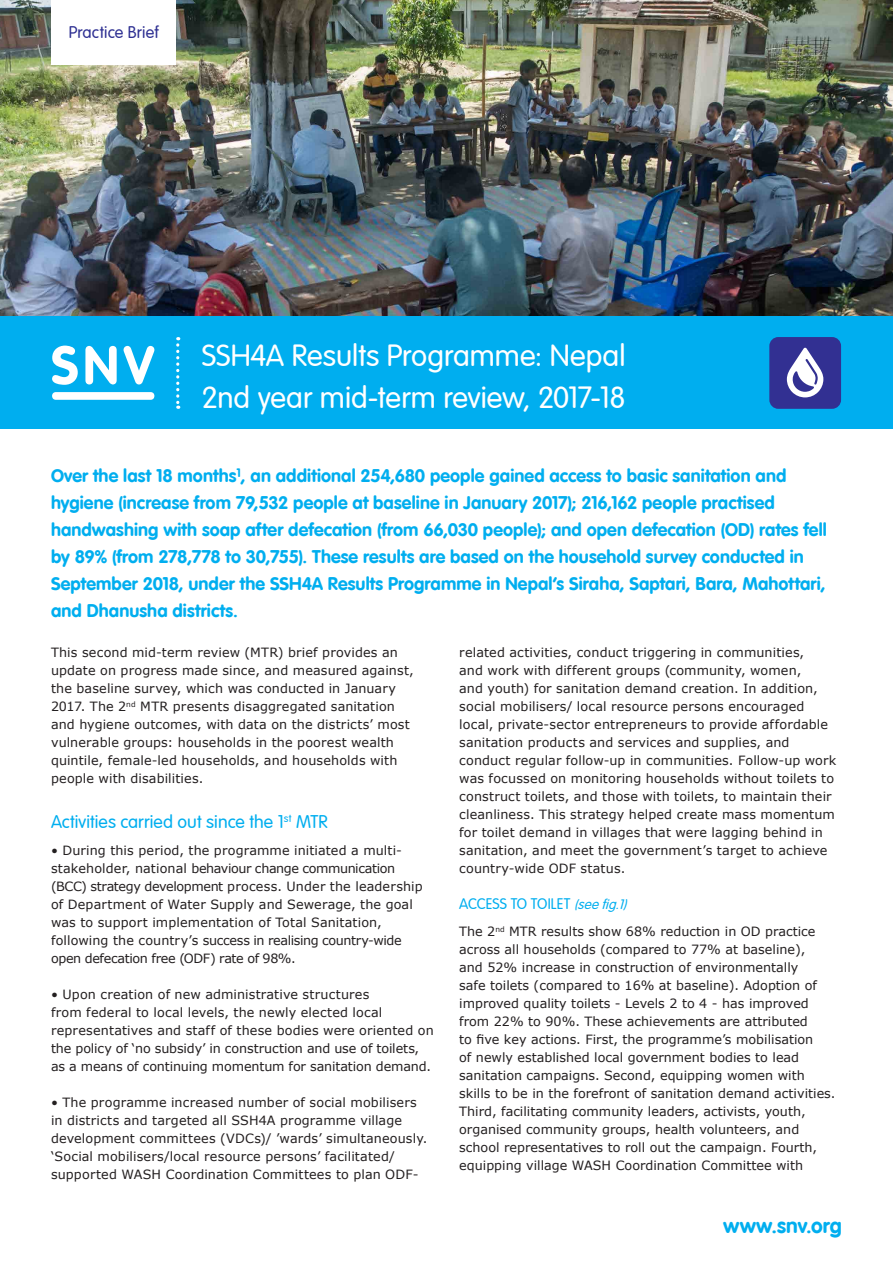
<style>
.page{position:relative;width:893px;height:1263px;background:#fff}
.page>*{position:absolute;margin:0;border:0;box-sizing:border-box;transform-origin:0 0}
._02_Sub_heading{font:300 30px "VAG Rounded LT";color:#fff}
._02_Sub_heading-2{font:700 21px "VAG Rounded LT";letter-spacing:.005em;color:#00aeef}
._03_Intro{font:700 18px/27px "VAG Rounded LT";letter-spacing:.005em;color:#00aeef}
._04_Body{font:300 18px "VAG Rounded LT";letter-spacing:.005em;color:#00aeef}
._02_Sub_heading-3{font:300 16.5px "VAG Rounded LT";letter-spacing:.01em;color:#2e3092}
._04_Body-2{font:300 15px "VAG Rounded LT";letter-spacing:.005em;color:#00aeef}
._04_Body-3{font:12.75px/18px "Verdana";letter-spacing:.005em;color:#231f20}
.s1{font-family:"VAG Rounded";font-style:italic;font-size:13.5px}
</style>
<div class="page">
<div style="left:0;top:316px;width:893px;height:113px;background:#00aeef"></div>
<img style="left:0;top:0;width:893px;height:316px">
<svg style="left:176px;top:337px;width:3px;height:72px"></svg>
<svg style="left:52px;top:346px;width:26px;height:39px"></svg>
<svg style="left:85px;top:346px;width:32px;height:38px"></svg>
<svg style="left:124px;top:346px;width:30px;height:38px"></svg>
<div style="left:52px;top:392px;width:102px;height:8px;background:#fff;border-radius:4px"></div>
<div style="left:51px;top:0;width:125px;height:64px;background:#fff"></div>
<div style="left:769px;top:337px;width:72px;height:72px;background:#323092;border-radius:9px"></div>
<svg style="left:787px;top:348px;width:36px;height:49px"></svg>
<p class="_02_Sub_heading-3" style="left:69px;top:22px;width:92px">Practice Brief</p>
<p class="_02_Sub_heading" style="left:202px;top:339px;width:425px">SSH4A Results Programme: Nepal</p>
<p class="_02_Sub_heading" style="left:202px;top:381px;width:425px">2nd year mid-term review, 2017-18</p>
<p class="_03_Intro" style="left:51px;top:462px;width:777px">Over the last 18 months<sup>1</sup>, an additional 254,680 people gained access to basic sanitation and hygiene (increase from 79,532 people at baseline in January 2017); 216,162 people practised handwashing with soap after defecation (from 66,030 people); and open defecation (OD) rates fell by 89% (from 278,778 to 30,755). These results are based on the household survey conducted in September 2018, under the SSH4A Results Programme in Nepal’s Siraha, Saptari, Bara, Mahottari, and Dhanusha districts.</p>
<p class="_04_Body-3" style="left:51px;top:644px;width:364px">This second mid-term review (MTR) brief provides an update on progress made since, and measured against, the baseline survey, which was conducted in January 2017. The 2<sup>nd</sup> MTR presents disaggregated sanitation and hygiene outcomes, with data on the districts’ most vulnerable groups: households in the poorest wealth quintile, female-led households, and households with people with disabilities.</p>
<p class="_04_Body" style="left:51px;top:811px;width:278px">Activities carried out since the 1<sup>st</sup> MTR</p>
<p class="_04_Body-3" style="left:51px;top:842px;width:373px">• During this period, the programme initiated a multi&shy;stakeholder, national behaviour change communication (BCC) strategy development process. Under the leadership of Department of Water Supply and Sewerage, the goal was to support implementation of Total Sanitation, following the country’s success in realising country-wide open defecation free (ODF) rate of 98%.</p>
<p class="_04_Body-3" style="left:51px;top:986px;width:384px">• Upon creation of new administrative structures<br>from federal to local levels, the newly elected local representatives and staff of these bodies were oriented on the policy of ‘no subsidy’ in construction and use of toilets, as a means of continuing momentum for sanitation demand.</p>
<p class="_04_Body-3" style="left:51px;top:1094px;width:378px">• The programme increased number of social mobilisers in districts and targeted all SSH4A programme village development committees (VDCs)/ ’wards’ simultaneously. ‘Social mobilisers/local resource persons’ facilitated/ supported WASH Coordination Committees to plan ODF-</p>
<p class="_04_Body-3" style="left:459px;top:644px;width:379px">related activities, conduct triggering in communities,<br>and work with different groups (community, women,<br>and youth) for sanitation demand creation. In addition, social mobilisers/ local resource persons encouraged local, private-sector entrepreneurs to provide affordable sanitation products and services and supplies, and conduct regular follow-up in communities. Follow-up work was focussed on monitoring households without toilets to construct toilets, and those with toilets, to maintain their cleanliness. This strategy helped create mass momentum for toilet demand in villages that were lagging behind in sanitation, and meet the government’s target to achieve country-wide ODF status.</p>
<p class="_04_Body-2" style="left:459px;top:895px;width:169px">ACCESS TO TOILET <span class="s1">(see fig.1)</span></p>
<p class="_04_Body-3" style="left:459px;top:923px;width:378px">The 2<sup>nd</sup> MTR results show 68% reduction in OD practice across all households (compared to 77% at baseline),<br>and 52% increase in construction of environmentally<br>safe toilets (compared to 16% at baseline). Adoption of improved quality toilets - Levels 2 to 4 - has improved from 22% to 90%. These achievements are attributed<br>to five key actions. First, the programme’s mobilisation<br>of newly established local government bodies to lead sanitation campaigns. Second, equipping women with skills to be in the forefront of sanitation demand activities.<br>Third, facilitating community leaders, activists, youth, organised community groups, health volunteers, and school representatives to roll out the campaign. Fourth, equipping village WASH Coordination Committee with</p>
<p class="_02_Sub_heading-2" style="left:723px;top:1213px;width:120px">www.snv.org</p>
</div>
